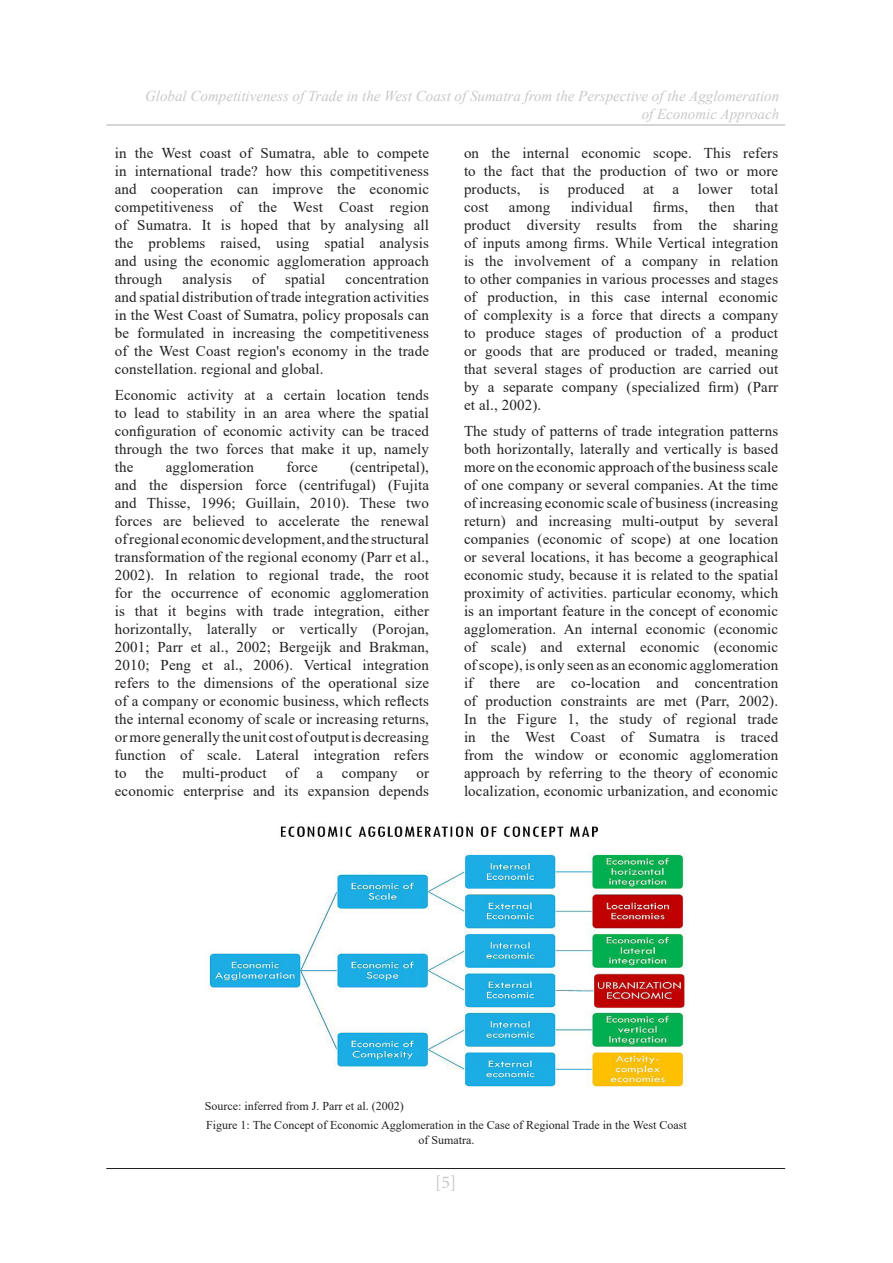
<style>
.page{position:relative;width:893px;height:1263px;background:#fff}
.page>*{position:absolute;margin:0;border:0;box-sizing:border-box;transform-origin:0 0}
.t1{font:18px "Minion Pro";color:#c7c8ca}
.odstavec{font:15px/18px "Times New Roman";letter-spacing:.01em;color:#231f20;text-align:justify}
.t2{font:italic 15px/18px "Times New Roman";color:#c7c8ca;text-align:right}
.popisky_grafů-figure{font:12px/14.4px "Times New Roman";color:#231f20;text-align:center}
</style>
<div class="page">
<hr style="left:106px;top:1168px;width:679px;height:1px;background:#231f20">
<hr style="left:106px;top:124px;width:679px;height:2px;background:#c7c8ca">
<img style="left:209px;top:853px;width:479px;height:234px">
<img style="left:224px;top:826px;width:445px;height:29px">
<p class="t2" style="left:145px;top:87px;width:635px">Global Competitiveness of Trade in the West Coast of Sumatra from the Perspective of the Agglomeration of Economic Approach</p>
<p class="odstavec" style="left:115px;top:143px;width:316px">in the West coast of Sumatra, able to compete in international trade? how this competitiveness and cooperation can improve the economic competitiveness of the West Coast region of Sumatra. It is hoped that by analysing all the problems raised, using spatial analysis and using the economic agglomeration approach through</p>
<p class="odstavec" style="left:464px;top:143px;width:316px">on the internal economic scope. This refers to the fact that the production of two or more products, is produced at a lower total cost</p>
<p class="odstavec" style="left:464px;top:197px;width:316px;text-indent:291px">that product diversity results from the sharing of inputs among firms. While Vertical integration is the involvement of a company in relation to other companies in various processes and stages of production, in this case internal economic of complexity is a force that directs a company to produce stages of production of a product or goods that are produced or traded, meaning that several stages of production are carried out by a separate company (specialized firm) (Parr et al., 2002).</p>
<p class="odstavec" style="left:464px;top:422px;width:316px">The study of patterns of trade integration patterns both horizontally, laterally and vertically is based more on the economic approach of the business scale of one company or several companies. At the time of increasing economic scale of business (increasing return) and increasing multi-output by several companies (economic of scope) at one location or several locations, it has become a geographical economic study, because it is related to the spatial proximity of activities. particular economy, which is an important feature in the concept of economic agglomeration. An internal economic (economic of scale) and external economic (economic of scope), is only seen as an economic agglomeration if there are co-location and concentration of production constraints are met (Parr, 2002).<br>In the Figure 1, the study of regional trade in the West Coast of Sumatra is traced from the window or economic agglomeration approach by referring to the theory of economic localization, economic urbanization, and economic</p>
<p class="odstavec" style="left:509px;top:197px;width:43px">among</p>
<p class="odstavec" style="left:571px;top:197px;width:64px">individual</p>
<p class="odstavec" style="left:653px;top:197px;width:37px">firms,</p>
<p class="odstavec" style="left:709px;top:197px;width:28px">then</p>
<p class="odstavec" style="left:115px;top:269px;width:316px;text-indent:231px">concentration and spatial distribution of trade integration activities in the West Coast of Sumatra, policy proposals can be formulated in increasing the competitiveness of the West Coast region's economy in the trade constellation. regional and global.</p>
<p class="odstavec" style="left:115px;top:386px;width:316px">Economic activity at a certain location tends to lead to stability in an area where the spatial configuration of economic activity can be traced through the two forces that make it up, namely the</p>
<p class="odstavec" style="left:183px;top:269px;width:51px">analysis</p>
<p class="odstavec" style="left:252px;top:269px;width:14px">of</p>
<p class="odstavec" style="left:285px;top:269px;width:42px">spatial</p>
<p class="odstavec" style="left:115px;top:458px;width:316px;text-indent:235px">(centripetal), and the dispersion force (centrifugal) (Fujita and Thisse, 1996; Guillain, 2010). These two forces are believed to accelerate the renewal of regional economic development, and the structural transformation of the regional economy (Parr et al., 2002). In relation to regional trade, the root for the occurrence of economic agglomeration is that it begins with trade integration, either horizontally, laterally or vertically (Porojan, 2001; Parr et al., 2002; Bergeijk and Brakman, 2010; Peng et al., 2006). Vertical integration refers to the dimensions of the operational size of a company or economic business, which reflects the internal economy of scale or increasing returns, or more generally the unit cost of output is decreasing function of scale. Lateral integration refers to the multi-product of a company or economic enterprise and its expansion depends</p>
<p class="odstavec" style="left:166px;top:458px;width:90px">agglomeration</p>
<p class="odstavec" style="left:286px;top:458px;width:33px">force</p>
<p class="popisky_grafů-figure" style="left:205px;top:1099px;width:200px">Source: inferred from J. Parr et al. (2002)</p>
<p class="popisky_grafů-figure" style="left:206px;top:1117px;width:482px">Figure 1: The Concept of Economic Agglomeration in the Case of Regional Trade in the West Coast of Sumatra.</p>
<p class="t1" style="left:435px;top:1170px;width:23px">[5]</p>
</div>
